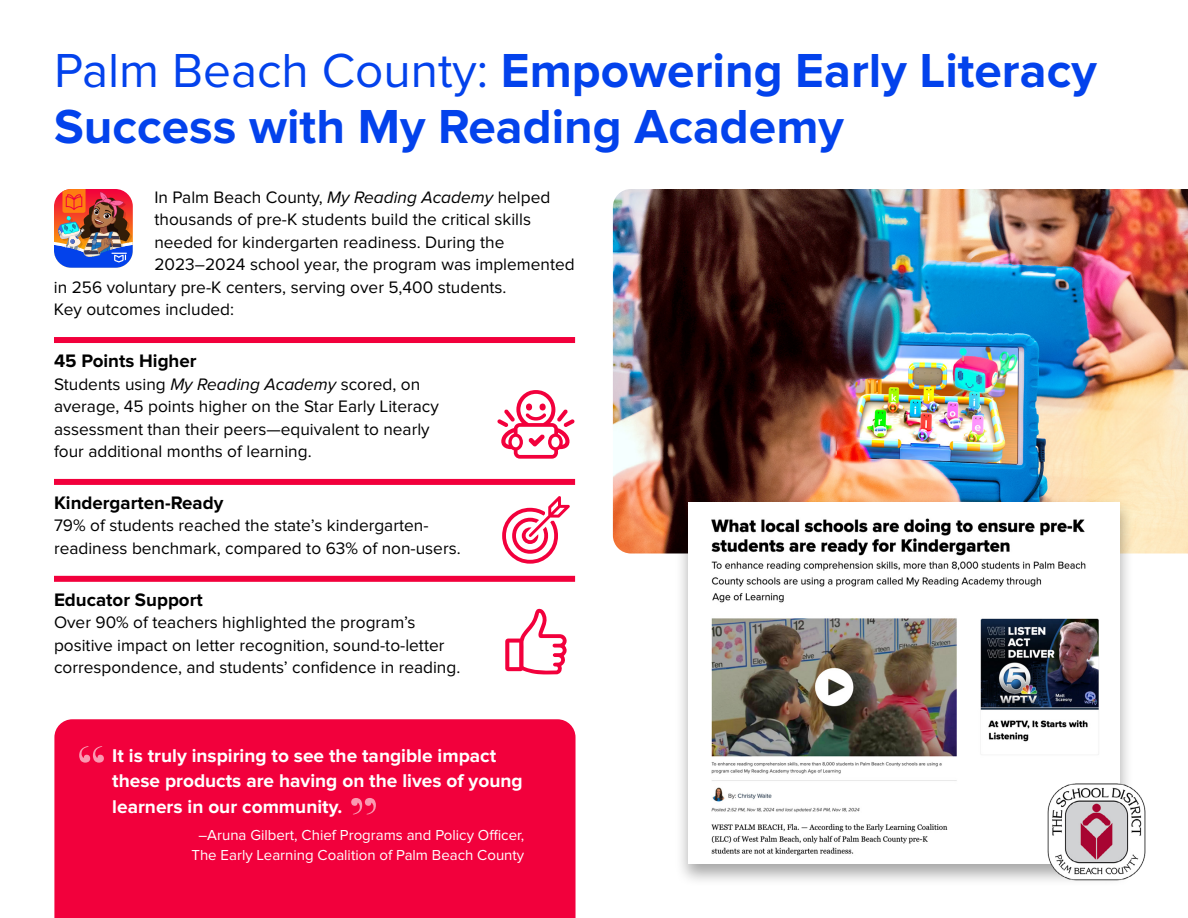
<style>
.page{position:relative;width:1188px;height:918px;background:#fff}
.page>*{position:absolute;margin:0;border:0;box-sizing:border-box;transform-origin:0 0}
.t1{font:700 57.3px "Bodoni Svty Two ITCTT";color:#fa99b1}
.t2{font:700 49.5px/55.5px "Aof L Sans";color:#0342ec}
.t3{font:700 19.2px/25.5px "Aof L Sans";color:#fff}
.t4{font:700 18.75px "Aof L Sans";color:#000}
.t5{font:17.25px/22.5px "Aof L Sans";color:#000}
.t6{font:15px "Aof L Sans";color:#fff}
.s1{font-weight:400}
.s2{font-style:italic}
</style>
<div class="page">
<div style="left:54px;top:719px;width:522px;height:199px;background:#f2003c"></div>
<div style="left:54px;top:337px;width:521px;height:6px;background:#f2003c"></div>
<div style="left:54px;top:479px;width:521px;height:6px;background:#f2003c"></div>
<div style="left:54px;top:576px;width:521px;height:6px;background:#f2003c"></div>
<svg style="left:497px;top:390px;width:78px;height:69px"></svg>
<svg style="left:502px;top:496px;width:68px;height:68px"></svg>
<svg style="left:505px;top:609px;width:62px;height:65px"></svg>
<img style="left:54px;top:189px;width:79px;height:79px">
<img style="left:613px;top:189px;width:575px;height:365px">
<div style="left:674px;top:497px;width:460px;height:390px;background:#000;opacity:.35"></div>
<img style="left:688px;top:502px;width:432px;height:362px">
<img style="left:1047px;top:783px;width:99px;height:99px">
<h2 class="t2" style="left:54px;top:44px;width:1044px"><span class="s1">Palm Beach County:</span> Empowering Early Literacy<br>Success with My Reading Academy</h2>
<p class="t5" style="left:154px;top:186px;width:397px">In Palm Beach County, <span class="s2">My Reading Academy</span> helped</p>
<p class="t5" style="left:154px;top:208px;width:378px">thousands of pre-K students build the critical skills</p>
<p class="t5" style="left:154px;top:231px;width:352px">needed for kindergarten readiness. During the</p>
<p class="t5" style="left:154px;top:253px;width:422px">2023–2024 school year, the program was implemented</p>
<p class="t5" style="left:54px;top:276px;width:454px">in 256 voluntary pre-K centers, serving over 5,400 students.</p>
<p class="t5" style="left:54px;top:298px;width:182px">Key outcomes included:</p>
<p class="t4" style="left:54px;top:350px;width:144px">45 Points Higher</p>
<p class="t5" style="left:54px;top:373px;width:386px">Students using <span class="s2">My Reading Academy</span> scored, on average, 45 points higher on the Star Early Literacy assessment than their peers—equivalent to nearly four additional months of learning.</p>
<p class="t4" style="left:54px;top:492px;width:171px">Kindergarten-Ready</p>
<p class="t5" style="left:54px;top:515px;width:408px">79% of students reached the state’s kindergarten&shy;readiness benchmark, compared to 63% of non-users.</p>
<p class="t4" style="left:54px;top:589px;width:150px">Educator Support</p>
<p class="t5" style="left:54px;top:612px;width:408px">Over 90% of teachers highlighted the program’s positive impact on letter recognition, sound-to-letter correspondence, and students’ confidence in reading.</p>
<h1 class="t1" style="left:76px;top:719px;width:34px">“</h1>
<p class="t3" style="left:112px;top:743px;width:412px">It is truly inspiring to see the tangible impact these products are having on the lives of young learners in our community.</p>
<p class="t6" style="left:198px;top:826px;width:327px">–Aruna Gilbert, Chief Programs and Policy Officer,</p>
<h1 class="t1" style="left:347px;top:771px;width:34px">”</h1>
<p class="t6" style="left:191px;top:846px;width:334px">The Early Learning Coalition of Palm Beach County</p>
</div>
